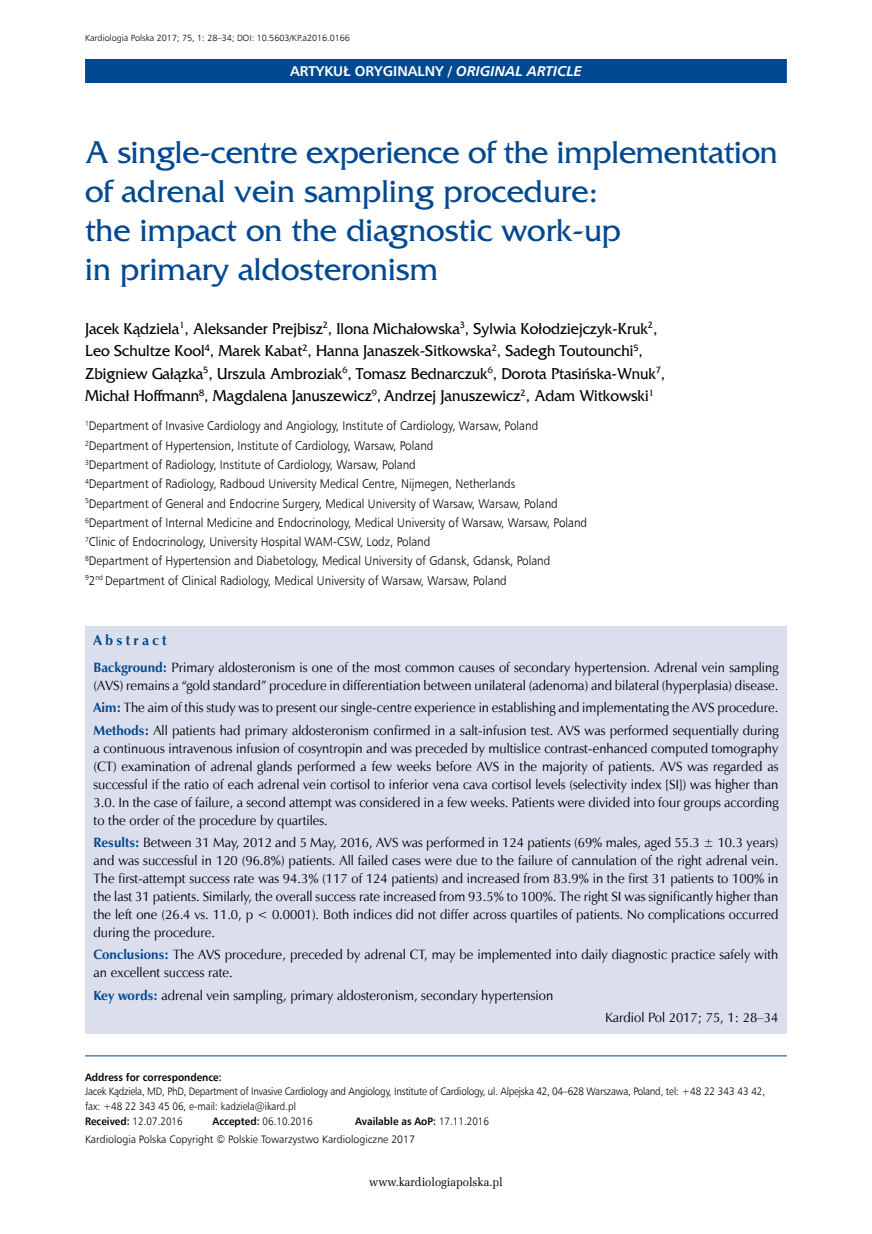
<style>
.page{position:relative;width:872px;height:1234px;background:#fff}
.page>*{position:absolute;margin:0;border:0;box-sizing:border-box;transform-origin:0 0}
._01_Tytul_pierwszy{font:33px/39px "France";color:#004990}
._03_Autor{font:16.5px/22.5px "France";color:#000;scale:.94 1}
.t1{font:700 14.25px "Humnst 777 EU";color:#fff}
._13_Streszczenie_sro{font:700 14.25px "Zapf Humnst EU";letter-spacing:.23em;color:#004990}
._11_Streszczenie_ang{font:13.5px/18px "Zapf Humnst EU";color:#000}
._11_Streszczenie_slo{font:13.5px "Zapf Humnst EU";color:#000}
._14_Streszczenie_Kar{font:13.5px "Zapf Humnst EU";color:#000}
._04_Praca{font:12.6px "Humnst 777 Lt EU";color:#000;scale:.93 1}
.t2{font:12px "Zapf Ellipt EU";color:#000;scale:.95 1}
._05_Adres_do_korespo{font:10.8px/14.2px "Humnst 777 Lt EU";letter-spacing:-.02em;color:#000;scale:.92 1}
._05_Adres_do_korespo-2{font:10.8px "Humnst 777 Lt EU";color:#000}
._05_Adres_do_korespo-3{font:700 10.8px "Humnst 777 EU";color:#000;scale:.92 1}
._30_Pagina_nad_paski{font:9px "Humnst 777 Lt EU";color:#000}
.s1{font-style:italic}
.s2{font-weight:700;color:#004990}
.s3{font-family:"Humnst 777 EU";font-weight:700}
.s4{font-family:"Humnst 777 Lt EU";font-weight:400}
</style>
<div class="page">
<div style="left:85px;top:59px;width:702px;height:24px;background:#004990"></div>
<div style="left:85px;top:626px;width:702px;height:407px;background:#dbdeed"></div>
<hr style="left:85px;top:1055px;width:702px;height:1px;background:#004990">
<p class="_30_Pagina_nad_paski" style="left:85px;top:33px;width:266px">Kardiologia Polska 2017; 75, 1: 28–34; DOI: 10.5603/KP.a2016.0166</p>
<p class="t1" style="left:290px;top:62px;width:293px">ARTYKUŁ ORYGINALNY / <span class="s1">ORIGINAL ARTICLE</span></p>
<p class="_01_Tytul_pierwszy" style="left:85px;top:133px;width:694px">A single-centre experience of the implementation of adrenal vein sampling procedure:<br>the impact on the diagnostic work-up<br>in primary aldosteronism</p>
<p class="_03_Autor" style="left:85px;top:317px;width:619px">Jacek Kądziela<sup>1</sup>, Aleksander Prejbisz<sup>2</sup>, Ilona Michałowska<sup>3</sup>, Sylwia Kołodziejczyk-Kruk<sup>2</sup>, Leo Schultze Kool<sup>4</sup>, Marek Kabat<sup>2</sup>, Hanna Janaszek-Sitkowska<sup>2</sup>, Sadegh Toutounchi<sup>5</sup>, Zbigniew Gałązka<sup>5</sup>, Urszula Ambroziak<sup>6</sup>, Tomasz Bednarczuk<sup>6</sup>, Dorota Ptasińska-Wnuk<sup>7</sup>, Michał Hoffmann<sup>8</sup>, Magdalena Januszewicz<sup>9</sup>, Andrzej Januszewicz<sup>2</sup>, Adam Witkowski<sup>1</sup></p>
<p class="_04_Praca" style="left:85px;top:418px;width:489px"><sup>1</sup>Department of Invasive Cardiology and Angiology, Institute of Cardiology, Warsaw, Poland</p>
<p class="_04_Praca" style="left:85px;top:437px;width:376px"><sup>2</sup>Department of Hypertension, Institute of Cardiology, Warsaw, Poland</p>
<p class="_04_Praca" style="left:85px;top:457px;width:357px"><sup>3</sup>Department of Radiology, Institute of Cardiology, Warsaw, Poland</p>
<p class="_04_Praca" style="left:85px;top:476px;width:464px"><sup>4</sup>Department of Radiology, Radboud University Medical Centre, Nijmegen, Netherlands</p>
<p class="_04_Praca" style="left:85px;top:495px;width:510px"><sup>5</sup>Department of General and Endocrine Surgery, Medical University of Warsaw, Warsaw, Poland</p>
<p class="_04_Praca" style="left:85px;top:514px;width:541px"><sup>6</sup>Department of Internal Medicine and Endocrinology, Medical University of Warsaw, Warsaw, Poland</p>
<p class="_04_Praca" style="left:85px;top:534px;width:373px"><sup>7</sup>Clinic of Endocrinology, University Hospital WAM-CSW, Lodz, Poland</p>
<p class="_04_Praca" style="left:85px;top:553px;width:502px"><sup>8</sup>Department of Hypertension and Diabetology, Medical University of Gdansk, Gdansk, Poland</p>
<p class="_04_Praca" style="left:85px;top:572px;width:455px"><sup>9</sup>2<sup>nd</sup> Department of Clinical Radiology, Medical University of Warsaw, Warsaw, Poland</p>
<p class="_13_Streszczenie_sro" style="left:94px;top:631px;width:75px">Abstract</p>
<p class="_11_Streszczenie_ang" style="left:94px;top:658px;width:686px"><span class="s2">Background:</span> Primary aldosteronism is one of the most common causes of secondary hypertension. Adrenal vein sampling (AVS) remains a “gold standard” procedure in differentiation between unilateral (adenoma) and bilateral (hyperplasia) disease.</p>
<p class="_11_Streszczenie_ang" style="left:94px;top:698px;width:686px"><span class="s2">Aim:</span> The aim of this study was to present our single-centre experience in establishing and implementating the AVS procedure.</p>
<p class="_11_Streszczenie_ang" style="left:94px;top:721px;width:686px;text-align:justify"><span class="s2">Methods:</span> All patients had primary aldosteronism confirmed in a salt-infusion test. AVS was performed sequentially during a continuous intravenous infusion of cosyntropin and was preceded by multislice contrast-enhanced computed tomography (CT) examination of adrenal glands performed a few weeks before AVS in the majority of patients. AVS was regarded as successful if the ratio of each adrenal vein cortisol to inferior vena cava cortisol levels (selectivity index [SI]) was higher than 3.0. In the case of failure, a second attempt was considered in a few weeks. Patients were divided into four groups according to the order of the procedure by quartiles.</p>
<p class="_11_Streszczenie_ang" style="left:94px;top:833px;width:686px;text-align:justify"><span class="s2">Results:</span> Between 31 May, 2012 and 5 May, 2016, AVS was performed in 124 patients (69% males, aged 55.3 ± 10.3 years) and was successful in 120 (96.8%) patients. All failed cases were due to the failure of cannulation of the right adrenal vein.<br>The first-attempt success rate was 94.3% (117 of 124 patients) and increased from 83.9% in the first 31 patients to 100% in the last 31 patients. Similarly, the overall success rate increased from 93.5% to 100%. The right SI was significantly higher than the left one (26.4 vs. 11.0, p &lt; 0.0001). Both indices did not differ across quartiles of patients. No complications occurred during the procedure.</p>
<p class="_11_Streszczenie_ang" style="left:94px;top:945px;width:686px"><span class="s2">Conclusions:</span> The AVS procedure, preceded by adrenal CT, may be implemented into daily diagnostic practice safely with an excellent success rate.</p>
<p class="_11_Streszczenie_slo" style="left:94px;top:986px;width:461px"><span class="s2">Key words:</span> adrenal vein sampling, primary aldosteronism, secondary hypertension</p>
<p class="_14_Streszczenie_Kar" style="left:605px;top:1008px;width:175px">Kardiol Pol 2017; 75, 1: 28–34</p>
<p class="_05_Adres_do_korespo" style="left:85px;top:1069px;width:741px"><span class="s3">Address for correspondence:<br></span>Jacek Kądziela, MD, PhD, Department of Invasive Cardiology and Angiology, Institute of Cardiology, ul. Alpejska 42, 04–628 Warszawa, Poland, tel: +48 22 343 43 42, fax: +48 22 343 45 06, e-mail: kadziela@ikard.pl</p>
<p class="_05_Adres_do_korespo" style="left:85px;top:1113px;width:108px"><span class="s3">Received:</span> 12.07.2016</p>
<p class="_05_Adres_do_korespo" style="left:213px;top:1113px;width:110px"><span class="s3">Accepted:</span> 06.10.2016</p>
<p class="_05_Adres_do_korespo-3" style="left:355px;top:1113px;width:147px">Available as AoP: <span class="s4">17.11.2016</span></p>
<p class="_05_Adres_do_korespo-2" style="left:85px;top:1132px;width:331px">Kardiologia Polska Copyright © Polskie Towarzystwo Kardiologiczne 2017</p>
<p class="t2" style="left:369px;top:1174px;width:142px">www.kardiologiapolska.pl</p>
</div>
